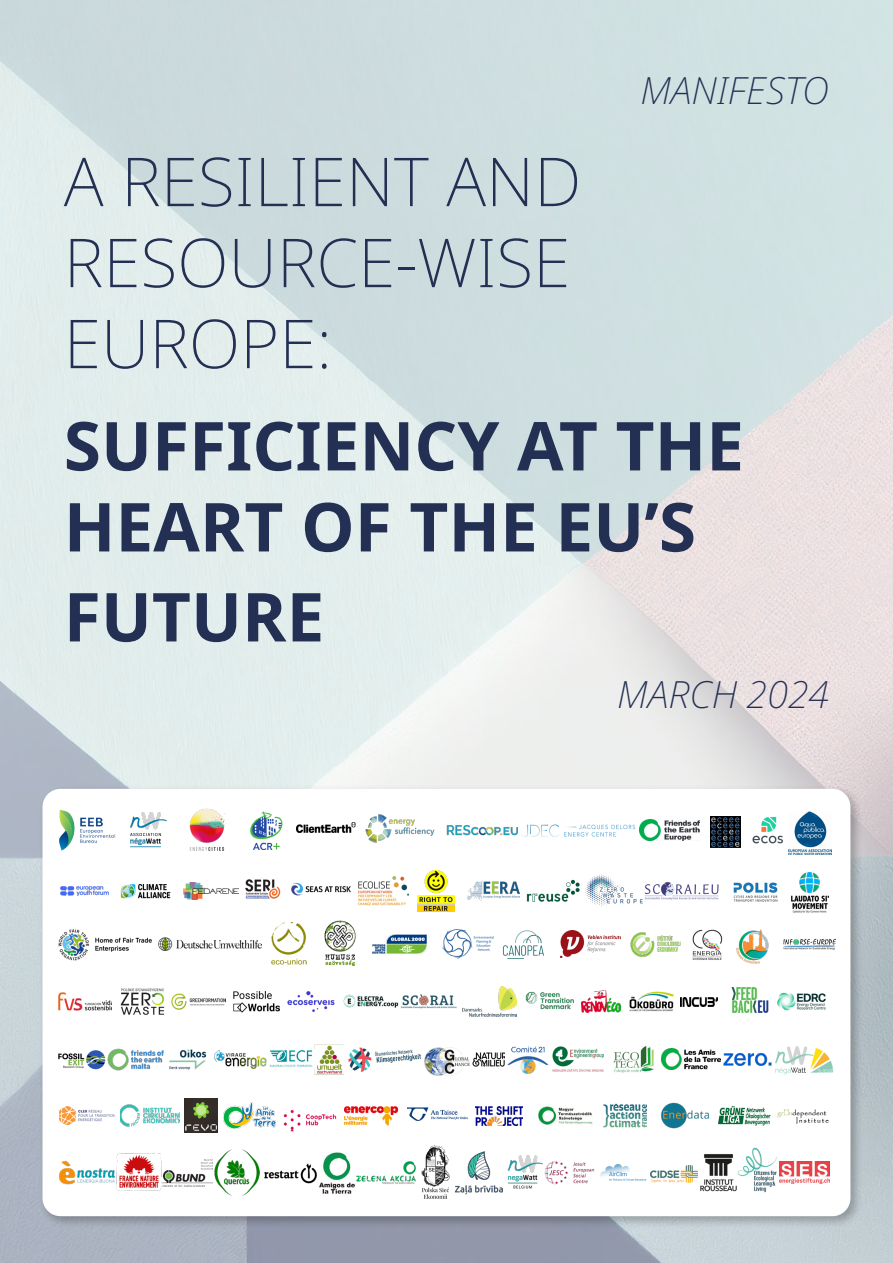
<style>
.page{position:relative;width:893px;height:1263px;background:#fff}
.page>*{position:absolute;margin:0;border:0;box-sizing:border-box;transform-origin:0 0}
.t1{font:700 67.5px/81px "Noto Sans";color:#232f53}
.t2{font:200 67.5px/81px "Noto Sans";color:#232f53}
.t3{font:italic 200 37.5px "Noto Sans";color:#232f53}
</style>
<div class="page">
<img style="left:0;top:0;width:893px;height:1263px">
<div style="left:38px;top:785px;width:825px;height:443px;background:#000;opacity:.25"></div>
<div style="left:43px;top:789px;width:807px;height:427px;background:#fff;border-radius:18px"></div>
<img style="left:59px;top:809px;width:57px;height:42px">
<img style="left:130px;top:812px;width:37px;height:36px">
<img style="left:189px;top:808px;width:41px;height:43px">
<img style="left:250px;top:811px;width:33px;height:38px">
<img style="left:297px;top:823px;width:58px;height:10px">
<img style="left:365px;top:814px;width:70px;height:29px">
<img style="left:446px;top:825px;width:72px;height:11px">
<img style="left:522px;top:824px;width:113px;height:13px">
<img style="left:640px;top:819px;width:60px;height:22px">
<img style="left:752px;top:816px;width:31px;height:28px">
<img style="left:710px;top:817px;width:31px;height:30px">
<img style="left:788px;top:811px;width:43px;height:44px">
<img style="left:60px;top:886px;width:49px;height:10px">
<img style="left:183px;top:882px;width:56px;height:18px">
<img style="left:245px;top:879px;width:36px;height:20px">
<img style="left:291px;top:882px;width:59px;height:14px">
<img style="left:358px;top:876px;width:51px;height:29px">
<img style="left:120px;top:883px;width:51px;height:16px">
<img style="left:418px;top:870px;width:37px;height:41px">
<img style="left:467px;top:881px;width:52px;height:20px">
<img style="left:526px;top:879px;width:54px;height:23px">
<img style="left:585px;top:874px;width:58px;height:33px">
<img style="left:733px;top:882px;width:45px;height:20px">
<img style="left:644px;top:882px;width:75px;height:18px">
<img style="left:791px;top:872px;width:38px;height:40px">
<img style="left:214px;top:1150px;width:46px;height:45px">
<img style="left:466px;top:1151px;width:35px;height:44px">
<img style="left:501px;top:1155px;width:42px;height:38px">
<img style="left:59px;top:1160px;width:56px;height:25px">
<img style="left:319px;top:1152px;width:36px;height:42px">
<img style="left:165px;top:1159px;width:47px;height:27px">
<img style="left:264px;top:1163px;width:53px;height:21px">
<img style="left:603px;top:1103px;width:44px;height:25px">
<img style="left:538px;top:1106px;width:54px;height:19px">
<img style="left:661px;top:1102px;width:48px;height:27px">
<img style="left:719px;top:1106px;width:51px;height:19px">
<img style="left:407px;top:1107px;width:60px;height:14px">
<img style="left:344px;top:1106px;width:55px;height:20px">
<img style="left:224px;top:1102px;width:51px;height:26px">
<img style="left:475px;top:1106px;width:48px;height:19px">
<img style="left:283px;top:1110px;width:54px;height:22px">
<img style="left:59px;top:1106px;width:56px;height:18px">
<img style="left:777px;top:1109px;width:52px;height:15px">
<img style="left:185px;top:1099px;width:33px;height:33px">
<img style="left:120px;top:1104px;width:60px;height:23px">
<img style="left:116px;top:1154px;width:49px;height:36px">
<img style="left:421px;top:1145px;width:45px;height:54px">
<img style="left:600px;top:1164px;width:51px;height:17px">
<img style="left:651px;top:1165px;width:46px;height:18px">
<img style="left:544px;top:1161px;width:51px;height:24px">
<img style="left:784px;top:938px;width:52px;height:12px">
<img style="left:561px;top:931px;width:60px;height:27px">
<img style="left:502px;top:930px;width:42px;height:29px">
<img style="left:158px;top:938px;width:104px;height:12px">
<img style="left:271px;top:922px;width:35px;height:43px">
<img style="left:442px;top:930px;width:52px;height:29px">
<img style="left:373px;top:934px;width:54px;height:20px">
<img style="left:324px;top:920px;width:32px;height:46px">
<img style="left:58px;top:929px;width:93px;height:32px">
<img style="left:630px;top:932px;width:51px;height:25px">
<img style="left:692px;top:929px;width:31px;height:31px">
<img style="left:736px;top:929px;width:33px;height:35px">
<img style="left:58px;top:1048px;width:100px;height:22px">
<img style="left:158px;top:1049px;width:49px;height:21px">
<img style="left:214px;top:1050px;width:53px;height:19px">
<img style="left:775px;top:1046px;width:59px;height:28px">
<img style="left:661px;top:1049px;width:111px;height:21px">
<img style="left:314px;top:1044px;width:108px;height:31px">
<img style="left:472px;top:1052px;width:33px;height:15px">
<img style="left:507px;top:1046px;width:42px;height:28px">
<img style="left:613px;top:1046px;width:42px;height:27px">
<img style="left:552px;top:1046px;width:52px;height:26px">
<img style="left:424px;top:1047px;width:46px;height:29px">
<img style="left:269px;top:1050px;width:44px;height:17px">
<img style="left:58px;top:992px;width:54px;height:18px">
<img style="left:120px;top:988px;width:52px;height:27px">
<img style="left:233px;top:991px;width:47px;height:22px">
<img style="left:287px;top:991px;width:48px;height:21px">
<img style="left:172px;top:993px;width:54px;height:16px">
<img style="left:343px;top:994px;width:55px;height:14px">
<img style="left:731px;top:986px;width:38px;height:28px">
<img style="left:462px;top:987px;width:54px;height:29px">
<img style="left:525px;top:991px;width:49px;height:19px">
<img style="left:629px;top:991px;width:45px;height:21px">
<img style="left:680px;top:998px;width:38px;height:9px">
<img style="left:401px;top:994px;width:56px;height:15px">
<img style="left:777px;top:992px;width:49px;height:19px">
<img style="left:582px;top:990px;width:39px;height:22px">
<img style="left:734px;top:1147px;width:46px;height:46px">
<img style="left:780px;top:1161px;width:49px;height:23px">
<img style="left:356px;top:1161px;width:60px;height:23px">
<img style="left:700px;top:1154px;width:37px;height:37px">
<p class="t2" style="left:64px;top:143px;width:519px">A RESILIENT AND<br>RESOURCE-WISE<br>EUROPE:</p>
<p class="t3" style="left:640px;top:63px;width:190px">MANIFESTO</p>
<p class="t1" style="left:64px;top:407px;width:682px">SUFFICIENCY AT THE<br>HEART OF THE EU’S</p>
<p class="t1" style="left:64px;top:578px;width:262px">FUTURE</p>
<p class="t3" style="left:617px;top:667px;width:213px">MARCH 2024</p>
</div>
